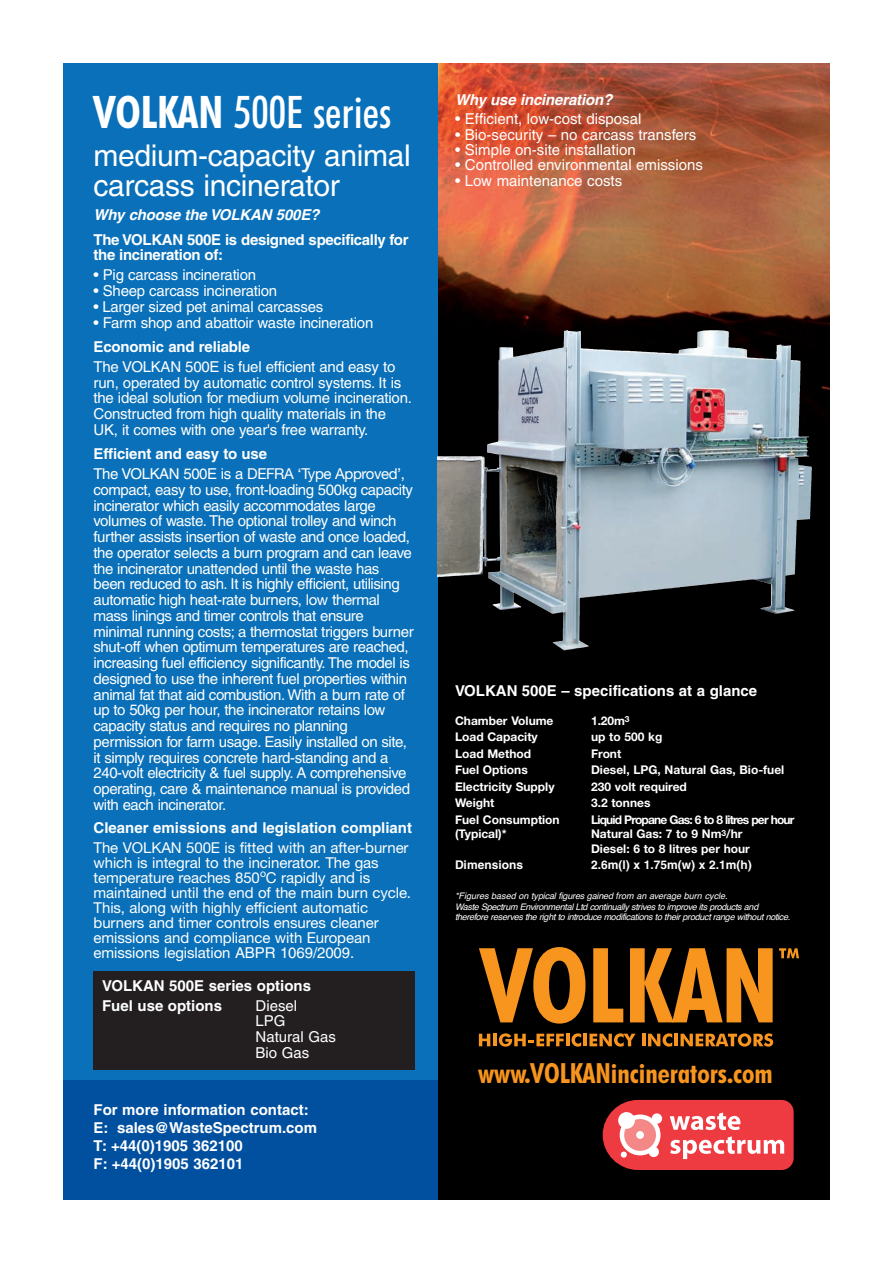
<style>
.page{position:relative;width:893px;height:1263px;background:#fff}
.page>*{position:absolute;margin:0;border:0;box-sizing:border-box;transform-origin:0 0}
.t1{font:500 condensed 45px "Futura BT";color:#fff}
.t2{font:30px/30px "Helvetica";letter-spacing:-.01em;color:#fff}
.t3{font:700 condensed 27.9px "Futura BT";color:#f7951f}
.t4{font:15px/15.8px "Helvetica";letter-spacing:-.03em;color:#fff}
.t5{font:15px/15px "Helvetica Neue";letter-spacing:-.005em;color:#fff}
.t6{font:700 15px/18px "Helvetica";color:#fff}
.t7{font:15px/15.8px "Helvetica";color:#fff}
.t8{font:700 15px/15.8px "Helvetica";letter-spacing:-.02em;color:#fff}
.t9{font:italic 700 15px "Helvetica";letter-spacing:-.01em;color:#fff}
.t10{font:15px "Helvetica Neue";letter-spacing:-.03em;color:#fff}
.t11{font:700 12px/14.4px "Helvetica Neue";color:#fff}
.t12{font:700 12px "Helvetica Neue";letter-spacing:-.065em;color:#fff}
.t13{font:700 12px "Helvetica";color:#fff}
.t14{font:italic 9px/10.8px "Helvetica";letter-spacing:-.035em;color:#fff}
.s1{font-weight:700}
.s2{font-family:"Helvetica"}
.s3{font-family:"Helvetica Neue"}
</style>
<div class="page">
<img style="left:438px;top:64px;width:391px;height:1135px">
<div style="left:64px;top:64px;width:374px;height:1135px;background:#0970b9"></div>
<div style="left:64px;top:1080px;width:374px;height:119px;background:#01509f"></div>
<svg style="left:603px;top:1100px;width:191px;height:70px;background:#e65e63"></svg>
<img style="left:581px;top:330px;width:161px;height:24px">
<div style="left:94px;top:971px;width:321px;height:98px;background:#231f20"></div>
<svg style="left:479px;top:947px;width:106px;height:76px;background:#834f10"></svg>
<svg style="left:593px;top:948px;width:30px;height:74px;background:#8e5611"></svg>
<svg style="left:630px;top:948px;width:143px;height:74px;background:#a06014"></svg>
<svg style="left:479px;top:1034px;width:11px;height:12px"></svg>
<hr style="left:493px;top:1034px;width:4px;height:12px;background:#f7951f">
<svg style="left:499px;top:1033px;width:82px;height:13px"></svg>
<hr style="left:583px;top:1034px;width:4px;height:12px;background:#f7951f">
<svg style="left:589px;top:1033px;width:47px;height:13px"></svg>
<svg style="left:642px;top:1033px;width:30px;height:13px"></svg>
<hr style="left:674px;top:1034px;width:4px;height:12px;background:#f7951f">
<svg style="left:680px;top:1033px;width:93px;height:14px"></svg>
<svg style="left:779px;top:948px;width:20px;height:10px"></svg>
<h1 class="t1" style="left:94px;top:94px;width:299px"><span class="s1">VOLKAN</span> 500E series</h1>
<h2 class="t2" style="left:94px;top:143px;width:319px">medium-capacity animal carcass incinerator</h2>
<p class="t9" style="left:94px;top:209px;width:227px">Why choose the VOLKAN 500E?</p>
<p class="t8" style="left:94px;top:233px;width:317px">The VOLKAN 500E is designed specifically for the incineration of:</p>
<p class="t4" style="left:94px;top:269px;width:164px">• Pig carcass incineration</p>
<p class="t4" style="left:94px;top:284px;width:185px">• Sheep carcass incineration</p>
<p class="t4" style="left:94px;top:300px;width:231px">• Larger sized pet animal carcasses</p>
<p class="t4" style="left:94px;top:316px;width:281px">• Farm shop and abattoir waste incineration</p>
<p class="t6" style="left:94px;top:339px;width:158px">Economic and reliable</p>
<p class="t4" style="left:94px;top:360px;width:320px">The VOLKAN 500E is fuel efficient and easy to run, operated by automatic control systems. It is the ideal solution for medium volume incineration.<br>Constructed from high quality materials in the UK, it comes with one year's free warranty.</p>
<p class="t6" style="left:94px;top:446px;width:175px">Efficient and easy to use</p>
<p class="t10" style="left:94px;top:468px;width:313px"><span class="s2">The VOLKAN 500E is a</span> DEFRA ‘Type Approved’,</p>
<p class="t4" style="left:94px;top:483px;width:322px">compact, easy to use, front-loading 500kg capacity incinerator which easily accommodates large volumes of waste. The optional trolley and winch further assists insertion of waste and once loaded, the operator selects a burn program and can leave the incinerator unattended until the waste has been reduced to ash. It is highly efficient, utilising automatic high heat-rate burners, <span class="s3">low thermal mass linings</span> and timer controls that ensure minimal running costs; a thermostat triggers burner shut-off when optimum temperatures are reached, increasing fuel efficiency significantly. The model is designed to use the inherent fuel properties within animal fat that aid combustion. With a burn rate of up to 50kg per hour, the incinerator retains low capacity status and requires no planning permission for farm usage. Easily installed on site, it simply requires concrete hard-standing and a 240-volt electricity &amp; fuel supply. A comprehensive operating, care &amp; maintenance manual is provided with each incinerator.</p>
<p class="t6" style="left:94px;top:821px;width:320px">Cleaner emissions and legislation compliant</p>
<p class="t5" style="left:94px;top:841px;width:319px">The VOLKAN 500E is fitted with an after-burner which is integral to the incinerator. The gas temperature reaches 850<sup>o</sup>C rapidly and is maintained until the end of the main burn cycle.<br>This, along with highly efficient automatic burners and timer controls ensures cleaner emissions and compliance with European emissions legislation <span class="s2">ABPR 1069/2009</span>.</p>
<p class="t6" style="left:102px;top:977px;width:210px;line-height:20px">VOLKAN 500E series options<br>Fuel use options</p>
<p class="t7" style="left:256px;top:999px;width:82px">Diesel<br>LPG<br>Natural Gas<br>Bio Gas</p>
<p class="t6" style="left:94px;top:1102px;width:225px">For more information contact:<br>E: sales@WasteSpectrum.com<br>T: +44(0)1905 362100<br>F: +44(0)1905 362101</p>
<p class="t9" style="left:455px;top:93px;width:159px">Why use incineration?</p>
<p class="t7" style="left:455px;top:113px;width:188px">• Efficient, low-cost disposal</p>
<p class="t7" style="left:455px;top:128px;width:243px">• Bio-security – no carcass transfers</p>
<p class="t7" style="left:455px;top:143px;width:182px">• Simple on-site installation</p>
<p class="t7" style="left:455px;top:159px;width:249px">• Controlled environmental emissions</p>
<p class="t7" style="left:455px;top:174px;width:169px">• Low maintenance costs</p>
<p class="t6" style="left:455px;top:683px;width:304px">VOLKAN 500E – specifications at a glance</p>
<p class="t11" style="left:455px;top:714px;width:100px">Chamber Volume</p>
<p class="t11" style="left:591px;top:714px;width:40px">1.20m<sup>3</sup></p>
<p class="t11" style="left:455px;top:731px;width:84px">Load Capacity</p>
<p class="t11" style="left:591px;top:731px;width:73px">up to 500 kg</p>
<p class="t11" style="left:455px;top:747px;width:78px">Load Method</p>
<p class="t11" style="left:591px;top:747px;width:32px">Front</p>
<p class="t11" style="left:455px;top:764px;width:74px">Fuel Options</p>
<p class="t11" style="left:591px;top:764px;width:195px">Diesel, LPG, Natural Gas, Bio-fuel</p>
<p class="t11" style="left:455px;top:780px;width:101px">Electricity Supply</p>
<p class="t11" style="left:591px;top:780px;width:97px">230 volt required</p>
<p class="t11" style="left:455px;top:797px;width:41px">Weight</p>
<p class="t11" style="left:591px;top:797px;width:61px">3.2 tonnes</p>
<p class="t11" style="left:455px;top:813px;width:106px">Fuel Consumption</p>
<p class="t12" style="left:591px;top:815px;width:205px">Liquid Propane Gas: 6 to 8 litres per hour</p>
<p class="t11" style="left:455px;top:828px;width:53px">(Typical)*</p>
<p class="t11" style="left:591px;top:828px;width:160px">Natural Gas: 7 to 9 Nm<sup>3</sup>/hr<br>Diesel: 6 to 8 litres per hour</p>
<p class="t13" style="left:455px;top:861px;width:70px">Dimensions</p>
<p class="t13" style="left:591px;top:861px;width:162px">2.6m(l) x 1.75m(w) x 2.1m(h)</p>
<p class="t14" style="left:455px;top:891px;width:337px">*Figures based on typical figures gained from an average burn cycle.<br>Waste Spectrum Environmental Ltd continually strives to improve its products and therefore reserves the right to introduce modifications to their product range without notice.</p>
<h3 class="t3" style="left:478px;top:1062px;width:296px">www.VOLKANincinerators.com</h3>
</div>
